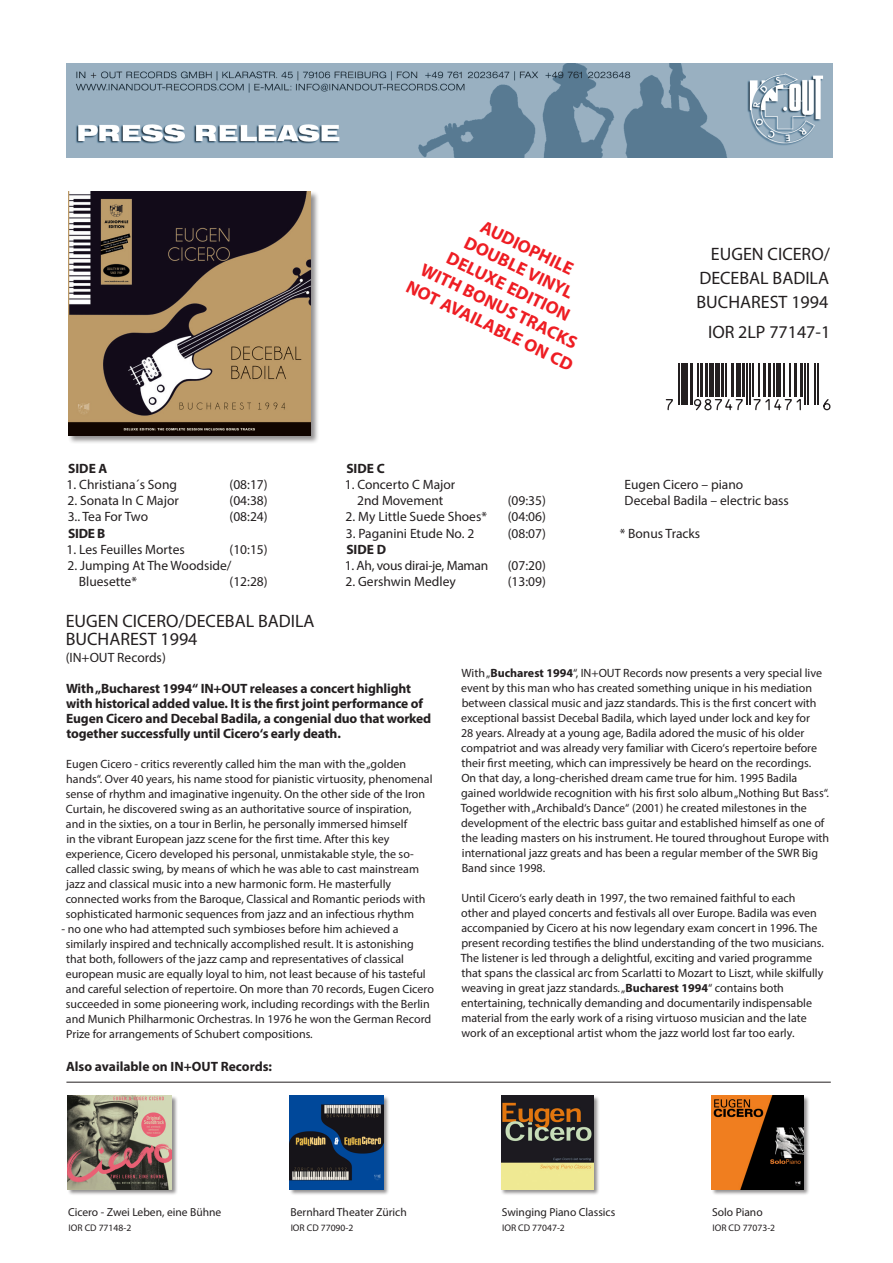
<style>
.page{position:relative;width:893px;height:1263px;background:#fff}
.page>*{position:absolute;margin:0;border:0;box-sizing:border-box;transform-origin:0 0}
.t1{font:18px/24px "Myriad Pro";color:#231f20;text-align:justify}
.t2{font:700 18px/21.6px "Myriad Pro";color:#ee1d23;text-align:center}
.t3{font:13.5px/16.2px "Myriad Pro";color:#231f20}
.t4{font:700 13.5px/15px "Myriad Pro";letter-spacing:-.01em;color:#231f20}
.t5{font:13.5px "Myriad Pro";letter-spacing:-.02em;color:#231f20}
.t6{font:12px/15px "Myriad Pro";color:#231f20}
.t7{font:11.55px "Myriad Pro";color:#231f20}
.t8{font:9.6px "Myriad Pro";color:#231f20}
.s1{font-weight:700}
</style>
<div class="page">
<img style="left:67px;top:64px;width:765px;height:93px">
<div style="left:68px;top:191px;width:251px;height:254px;background:#231f20;opacity:.5"></div>
<img style="left:69px;top:191px;width:241px;height:245px">
<hr style="left:678px;top:364px;width:1px;height:41px;background:#231f20">
<hr style="left:681px;top:364px;width:1px;height:41px;background:#231f20">
<hr style="left:684px;top:364px;width:4px;height:41px;background:#231f20">
<hr style="left:690px;top:364px;width:3px;height:41px;background:#231f20">
<hr style="left:697px;top:364px;width:2px;height:33px;background:#231f20">
<hr style="left:700px;top:364px;width:3px;height:33px;background:#231f20">
<hr style="left:704px;top:364px;width:3px;height:33px;background:#231f20">
<hr style="left:709px;top:364px;width:4px;height:33px;background:#231f20">
<hr style="left:715px;top:364px;width:4px;height:33px;background:#231f20">
<hr style="left:721px;top:364px;width:3px;height:33px;background:#231f20">
<hr style="left:725px;top:364px;width:2px;height:33px;background:#231f20">
<hr style="left:731px;top:364px;width:3px;height:33px;background:#231f20">
<hr style="left:736px;top:364px;width:4px;height:33px;background:#231f20">
<hr style="left:742px;top:364px;width:3px;height:33px;background:#231f20">
<hr style="left:746px;top:364px;width:2px;height:41px;background:#231f20">
<hr style="left:749px;top:364px;width:2px;height:41px;background:#231f20">
<hr style="left:752px;top:364px;width:2px;height:33px;background:#231f20">
<hr style="left:758px;top:364px;width:1px;height:33px;background:#231f20">
<hr style="left:762px;top:364px;width:3px;height:33px;background:#231f20">
<hr style="left:768px;top:364px;width:3px;height:33px;background:#231f20">
<hr style="left:773px;top:364px;width:1px;height:33px;background:#231f20">
<hr style="left:776px;top:364px;width:4px;height:33px;background:#231f20">
<hr style="left:783px;top:364px;width:2px;height:33px;background:#231f20">
<hr style="left:789px;top:364px;width:2px;height:33px;background:#231f20">
<hr style="left:794px;top:364px;width:3px;height:33px;background:#231f20">
<hr style="left:800px;top:364px;width:3px;height:33px;background:#231f20">
<hr style="left:804px;top:364px;width:2px;height:41px;background:#231f20">
<hr style="left:807px;top:364px;width:2px;height:41px;background:#231f20">
<hr style="left:814px;top:364px;width:2px;height:41px;background:#231f20">
<hr style="left:817px;top:364px;width:2px;height:41px;background:#231f20">
<svg style="left:665px;top:398px;width:166px;height:13px"></svg>
<hr style="left:66px;top:1082px;width:765px;height:1px;background:#231f20">
<div style="left:289px;top:1095px;width:101px;height:101px;background:#231f20;opacity:.5"></div>
<img style="left:290px;top:1096px;width:93px;height:93px">
<div style="left:67px;top:1095px;width:111px;height:101px;background:#231f20;opacity:.5"></div>
<img style="left:68px;top:1096px;width:104px;height:93px">
<div style="left:501px;top:1095px;width:99px;height:101px;background:#231f20;opacity:.5"></div>
<img style="left:501px;top:1096px;width:92px;height:93px">
<div style="left:711px;top:1095px;width:99px;height:101px;background:#231f20;opacity:.5"></div>
<img style="left:711px;top:1096px;width:93px;height:93px">
<p class="t4" style="left:68px;top:460px;width:41px">SIDE A</p>
<p class="t3" style="left:67px;top:476px;width:112px">1. Christiana´s Song</p>
<p class="t3" style="left:229px;top:476px;width:40px">(08:17)</p>
<p class="t3" style="left:67px;top:492px;width:113px">2. Sonata In C Major</p>
<p class="t3" style="left:229px;top:492px;width:40px">(04:38)</p>
<p class="t5" style="left:68px;top:509px;width:82px">3.. Tea For Two</p>
<p class="t3" style="left:229px;top:509px;width:40px">(08:24)</p>
<p class="t4" style="left:68px;top:525px;width:39px">SIDE B</p>
<p class="t3" style="left:67px;top:541px;width:120px">1. Les Feuilles Mortes</p>
<p class="t3" style="left:229px;top:541px;width:40px">(10:15)</p>
<p class="t3" style="left:79px;top:557px;width:154px;text-indent:-12px">2. Jumping At The Woodside/<br>Bluesette*</p>
<p class="t3" style="left:229px;top:573px;width:40px">(12:28)</p>
<h1 class="t2" style="left:450px;top:197px;width:185px;rotate:26deg">AUDIOPHILE<br>DOUBLE VINYL<br>DELUXE EDITION<br>WITH BONUS TRACKS<br>NOT AVAILABLE ON CD</h1>
<p class="t4" style="left:346px;top:460px;width:40px">SIDE C</p>
<p class="t3" style="left:345px;top:476px;width:112px;text-align:center">1. Concerto C Major<br>2nd Movement</p>
<p class="t3" style="left:508px;top:492px;width:40px">(09:35)</p>
<p class="t3" style="left:346px;top:509px;width:143px">2. My Little Suede Shoes*</p>
<p class="t3" style="left:508px;top:509px;width:40px">(04:06)</p>
<p class="t3" style="left:346px;top:525px;width:130px">3. Paganini Etude No. 2</p>
<p class="t3" style="left:508px;top:525px;width:40px">(08:07)</p>
<p class="t4" style="left:346px;top:541px;width:41px">SIDE D</p>
<p class="t5" style="left:345px;top:557px;width:145px">1. Ah, vous dirai-je, Maman</p>
<p class="t3" style="left:508px;top:557px;width:40px">(07:20)</p>
<p class="t3" style="left:346px;top:573px;width:112px">2. Gershwin Medley</p>
<p class="t3" style="left:508px;top:573px;width:40px">(13:09)</p>
<h1 class="t1" style="left:696px;top:242px;width:135px;text-indent:14px">EUGEN CICERO/ DECEBAL BADILA BUCHAREST 1994</h1>
<h1 class="t1" style="left:708px;top:320px;width:124px">IOR 2LP 77147-1</h1>
<p class="t3" style="left:625px;top:476px;width:166px">Eugen Cicero – piano<br>Decebal Badila – electric bass</p>
<p class="t3" style="left:620px;top:525px;width:82px">* Bonus Tracks</p>
<h1 class="t1" style="left:66px;top:612px;width:250px;line-height:18px">EUGEN CICERO/DECEBAL BADILA<br>BUCHAREST 1994</h1>
<p class="t3" style="left:66px;top:649px;width:102px">(IN+OUT Records)</p>
<p class="t4" style="left:66px;top:681px;width:367px">With „Bucharest 1994“ IN+OUT releases a concert highlight with historical added value. It is the first joint performance of Eugen Cicero and Decebal Badila, a congenial duo that worked together successfully until Cicero‘s early death.</p>
<p class="t6" style="left:66px;top:756px;width:368px">Eugen Cicero - critics reverently called him the man with the „golden hands“. Over 40 years, his name stood for pianistic virtuosity, phenomenal sense of rhythm and imaginative ingenuity. On the other side of the Iron Curtain, he discovered swing as an authoritative source of inspiration, and in the sixties, on a tour in Berlin, he personally immersed himself<br>in the vibrant European jazz scene for the first time. After this key experience, Cicero developed his personal, unmistakable style, the so&shy;called classic swing, by means of which he was able to cast mainstream jazz and classical music into a new harmonic form. He masterfully connected works from the Baroque, Classical and Romantic periods with sophisticated harmonic sequences from jazz and an infectious rhythm</p>
<p class="t6" style="left:66px;top:921px;width:370px;text-indent:-4px">- no one who had attempted such symbioses before him achieved a similarly inspired and technically accomplished result. It is astonishing that both, followers of the jazz camp and representatives of classical european music are equally loyal to him, not least because of his tasteful and careful selection of repertoire. On more than 70 records, Eugen Cicero succeeded in some pioneering work, including recordings with the Berlin and Munich Philharmonic Orchestras. In 1976 he won the German Record Prize for arrangements of Schubert compositions.</p>
<p class="t4" style="left:66px;top:1059px;width:208px">Also available on IN+OUT Records:</p>
<p class="t6" style="left:461px;top:665px;width:370px">With „<span class="s1">Bucharest 1994</span>“, IN+OUT Records now presents a very special live event by this man who has created something unique in his mediation between classical music and jazz standards. This is the first concert with exceptional bassist Decebal Badila, which layed under lock and key for<br>28 years. Already at a young age, Badila adored the music of his older compatriot and was already very familiar with Cicero‘s repertoire before their first meeting, which can impressively be heard on the recordings.<br>On that day, a long-cherished dream came true for him. 1995 Badila gained worldwide recognition with his first solo album „Nothing But Bass“.<br>Together with „Archibald‘s Dance“ (2001) he created milestones in the development of the electric bass guitar and established himself as one of the leading masters on his instrument. He toured throughout Europe with international jazz greats and has been a regular member of the SWR Big Band since 1998.</p>
<p class="t6" style="left:461px;top:890px;width:365px">Until Cicero‘s early death in 1997, the two remained faithful to each other and played concerts and festivals all over Europe. Badila was even accompanied by Cicero at his now legendary exam concert in 1996. The present recording testifies the blind understanding of the two musicians.<br>The listener is led through a delightful, exciting and varied programme that spans the classical arc from Scarlatti to Mozart to Liszt, while skilfully weaving in great jazz standards. „<span class="s1">Bucharest 1994</span>“ contains both entertaining, technically demanding and documentarily indispensable material from the early work of a rising virtuoso musician and the late work of an exceptional artist whom the jazz world lost far too early.</p>
<p class="t7" style="left:68px;top:1205px;width:155px">Cicero - Zwei Leben, eine Bühne</p>
<p class="t8" style="left:69px;top:1221px;width:64px">IOR CD 77148-2</p>
<p class="t7" style="left:291px;top:1205px;width:118px">Bernhard Theater Zürich</p>
<p class="t8" style="left:291px;top:1221px;width:64px">IOR CD 77090-2</p>
<p class="t7" style="left:502px;top:1205px;width:115px">Swinging Piano Classics</p>
<p class="t8" style="left:502px;top:1221px;width:64px">IOR CD 77047-2</p>
<p class="t7" style="left:712px;top:1205px;width:52px">Solo Piano</p>
<p class="t8" style="left:712px;top:1221px;width:64px">IOR CD 77073-2</p>
</div>
